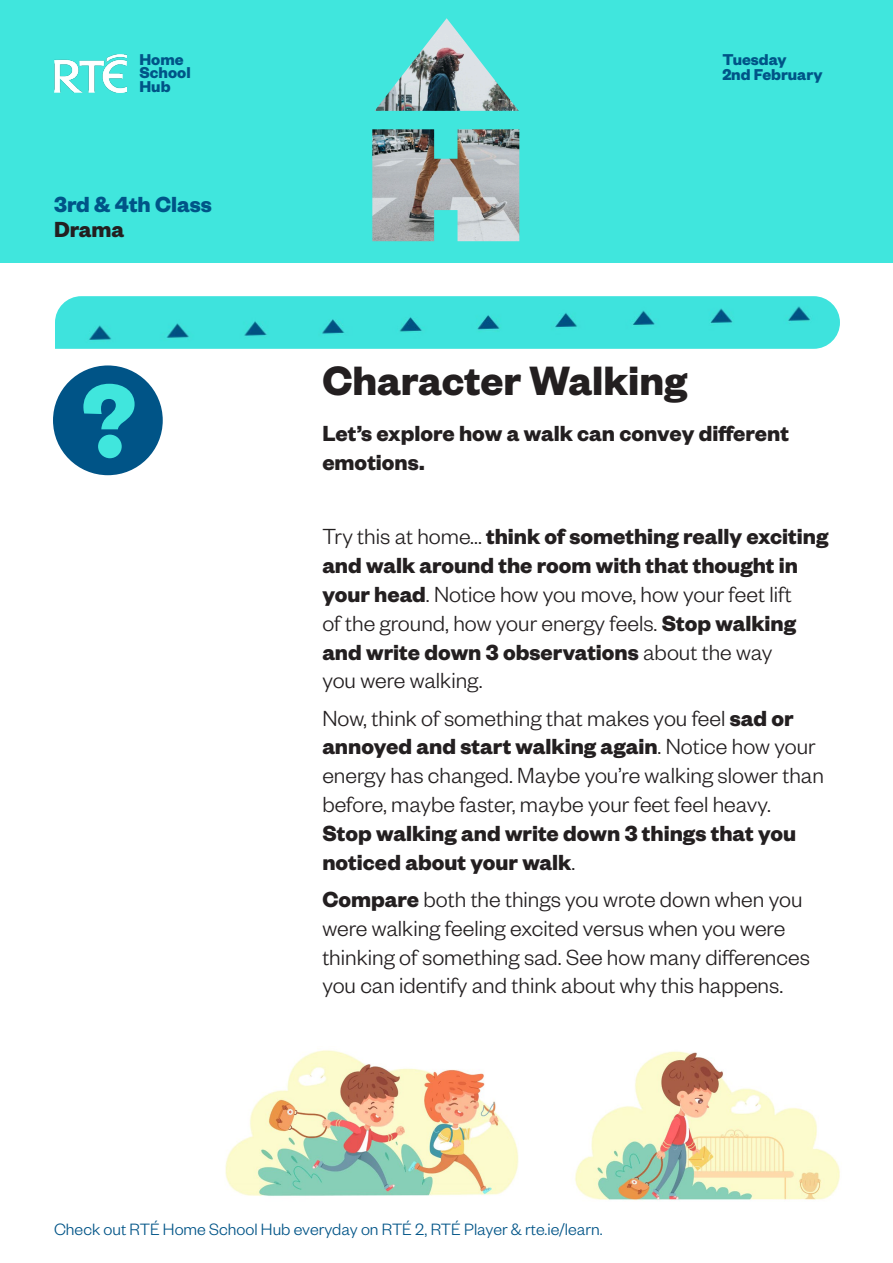
<style>
.page{position:relative;width:893px;height:1263px;background:#fff}
.page>*{position:absolute;margin:0;border:0;box-sizing:border-box;transform-origin:0 0}
.t1{font:700 45px "Founders Grotesk";color:#231f20}
.t2{font:300 24px/28.8px "Founders Grotesk";color:#231f20}
.t3{font:700 24px/28.8px "Founders Grotesk";color:#231f20}
.t4{font:700 24px "Founders Grotesk";color:#005487}
.t5{font:300 18px "Founders Grotesk";color:#005487}
.t6{font:700 17.25px/13.5px "Founders Grotesk";color:#005487}
.s1{font-weight:300}
.s2{font-weight:700}
</style>
<div class="page">
<div style="left:0;top:0;width:893px;height:262px;background:#40e6dd"></div>
<img style="left:54px;top:54px;width:72px;height:38px">
<img style="left:372px;top:18px;width:147px;height:223px">
<img style="left:55px;top:296px;width:785px;height:53px">
<div style="left:53px;top:365px;width:110px;height:110px;background:#005487;border-radius:50%"></div>
<svg style="left:83px;top:384px;width:52px;height:45px"></svg>
<div style="left:98px;top:435px;width:24px;height:23px;background:#40e6dd;border-radius:50%"></div>
<img style="left:225px;top:1050px;width:615px;height:151px">
<p class="t6" style="left:139px;top:52px;width:53px">Home<br>School<br>Hub</p>
<p class="t4" style="left:54px;top:189px;width:159px">3rd &amp; 4th Class</p>
<p class="t3" style="left:54px;top:214px;width:72px">Drama</p>
<p class="t6" style="left:722px;top:51px;width:102px;line-height:14.7px">Tuesday<br>2nd February</p>
<p class="t1" style="left:322px;top:352px;width:367px">Character Walking</p>
<p class="t3" style="left:322px;top:418px;width:468px">Let’s explore how a walk can convey different emotions.</p>
<p class="t3" style="left:322px;top:521px;width:508px"><span class="s1">Try this at home...</span> think of something really exciting and walk around the room with that thought in your head<span class="s1">. Notice how you move, how your feet lift<br>of the ground, how your energy feels.</span> Stop walking and write down 3 observations <span class="s1">about the way<br>you were walking.</span></p>
<p class="t2" style="left:322px;top:702px;width:503px">Now, think of something that makes you feel <span class="s2">sad or annoyed and start walking again</span>. Notice how your energy has changed. Maybe you’re walking slower than before, maybe faster, maybe your feet feel heavy.<br><span class="s2">Stop walking and write down 3 things that you noticed about your walk</span>.</p>
<p class="t2" style="left:322px;top:884px;width:489px"><span class="s2">Compare</span> both the things you wrote down when you were walking feeling excited versus when you were thinking of something sad. See how many differences you can identify and think about why this happens.</p>
<p class="t5" style="left:54px;top:1219px;width:550px">Check out RTÉ Home School Hub everyday on RTÉ 2, RTÉ Player &amp; rte.ie/learn.</p>
</div>
